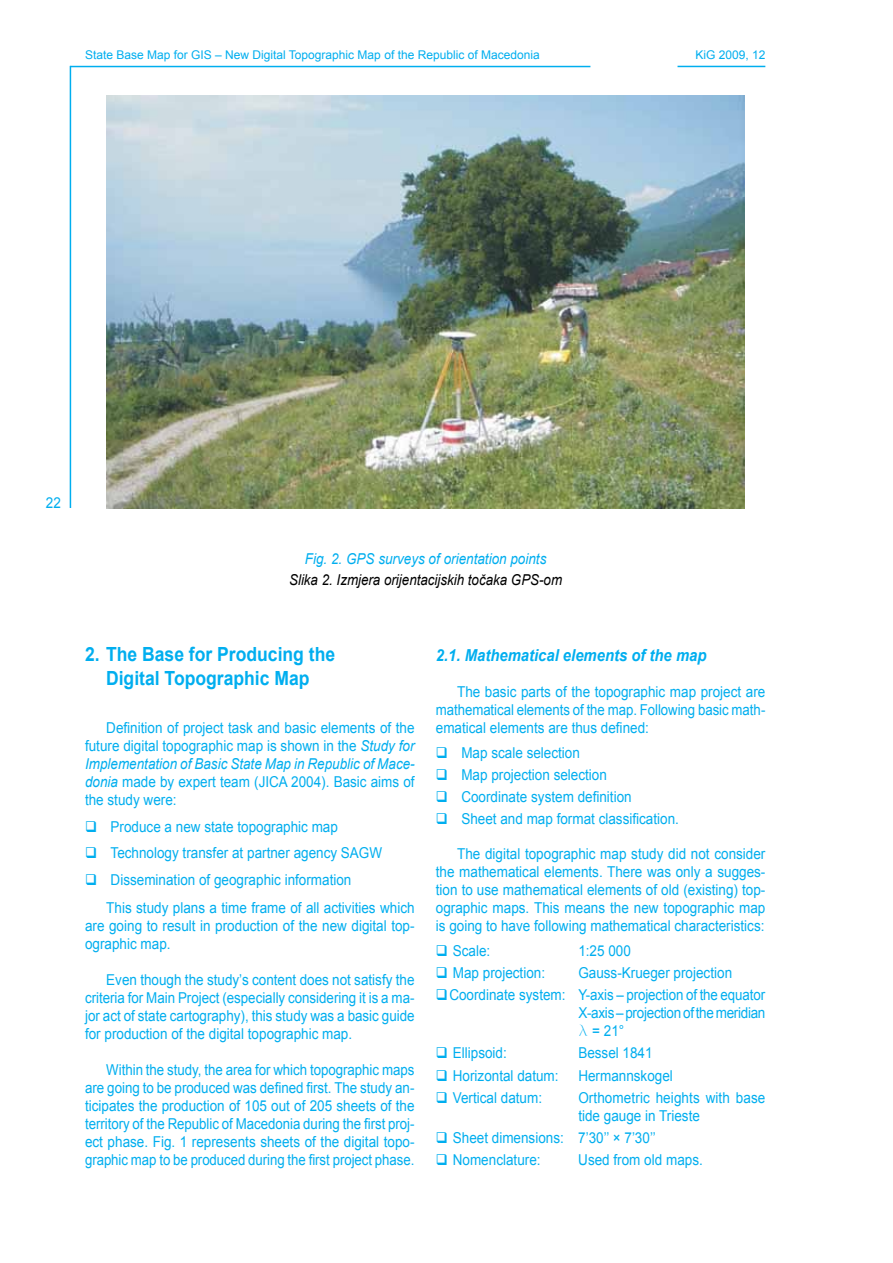
<style>
.page{position:relative;width:893px;height:1263px;background:#fff}
.page>*{position:absolute;margin:0;border:0;box-sizing:border-box;transform-origin:0 0}
.t1{font:700 19.5px/23.4px "Arial";color:#00aeef;text-align:center;scale:.9 1}
.t2{font:italic 700 16.5px "Arial";color:#00aeef;scale:.9 1}
.t3{font:15px/18px "Arial";color:#00aeef;text-align:justify;scale:.9 1}
.t4{font:15px/18px "Arial";color:#00aeef;text-align:justify;scale:.89 1}
.t5{font:italic 15px "Arial";color:#000;scale:.89 1}
.t6{font:italic 15px "Arial";color:#00aeef;scale:.9 1}
.t7{font:12px "Arial";color:#00aeef}
.s1{font-style:italic}
.s2{font-family:"Greek C"}
</style>
<div class="page">
<hr style="left:70px;top:66px;width:520px;height:1px;background:#00aeef">
<hr style="left:70px;top:66px;width:1px;height:442px;background:#00aeef">
<hr style="left:677px;top:66px;width:88px;height:1px;background:#00aeef">
<img style="left:106px;top:96px;width:638px;height:412px">
<p class="t7" style="left:85px;top:47px;width:456px">State Base Map for GIS – New Digital Topographic Map of the Republic of Macedonia</p>
<p class="t7" style="left:695px;top:47px;width:72px">KiG 2009, 12</p>
<p class="t3" style="left:46px;top:494px;width:18px">22</p>
<p class="t6" style="left:305px;top:549px;width:270px">Fig. 2. GPS surveys of orientation points</p>
<p class="t5" style="left:289px;top:570px;width:308px">Slika 2. Izmjera orijentacijskih točaka GPS-om</p>
<h1 class="t1" style="left:85px;top:643px;width:279px">2. The Base for Producing the<br>Digital Topographic Map</h1>
<p class="t3" style="left:85px;top:719px;width:368px;text-indent:21px">Definition of project task and basic elements of the future digital topographic map is shown in the <span class="s1">Study for Implementation of Basic State Map in Republic of Mace&shy;donia</span> made by expert team (JICA 2004). Basic aims of the study were:</p>
<p class="t3" style="left:85px;top:817px;width:282px">❑ Produce a new state topographic map</p>
<p class="t3" style="left:85px;top:844px;width:332px">❑ Technology transfer at partner agency SAGW</p>
<p class="t3" style="left:106px;top:865px;width:344px;line-height:28.3px;text-indent:-21px">❑ Dissemination of geographic information<br>This study plans a time frame of all activities which</p>
<p class="t3" style="left:85px;top:917px;width:368px">are going to result in production of the new digital top&shy;ographic map.</p>
<p class="t3" style="left:85px;top:971px;width:368px;text-indent:21px">Even though the study’s content does not satisfy the criteria for Main Project (especially considering it is a ma&shy;jor act of state cartography), this study was a basic guide for production of the digital topographic map.</p>
<p class="t4" style="left:85px;top:1061px;width:372px;text-indent:21px">Within the study, the area for which topographic maps are going to be produced was defined first. The study an&shy;ticipates the production of 105 out of 205 sheets of the territory of the Republic of Macedonia during the first proj&shy;ect phase. Fig. 1 represents sheets of the digital topo&shy;graphic map to be produced during the first project phase.</p>
<p class="t2" style="left:436px;top:645px;width:302px">2.1. Mathematical elements of the map</p>
<p class="t3" style="left:436px;top:683px;width:368px;text-indent:21px">The basic parts of the topographic map project are mathematical elements of the map. Following basic math&shy;ematical elements are thus defined:</p>
<p class="t3" style="left:436px;top:743px;width:162px">❑ Map scale selection</p>
<p class="t3" style="left:436px;top:766px;width:192px">❑ Map projection selection</p>
<p class="t3" style="left:436px;top:788px;width:219px">❑ Coordinate system definition</p>
<p class="t3" style="left:436px;top:810px;width:272px">❑ Sheet and map format classification.</p>
<p class="t3" style="left:436px;top:845px;width:368px;text-indent:21px">The digital topographic map study did not consider the mathematical elements. There was only a sugges&shy;tion to use mathematical elements of old (existing) top&shy;ographic maps. This means the new topographic map is going to have following mathematical characteristics:</p>
<p class="t3" style="left:436px;top:941px;width:62px">❑ Scale:</p>
<p class="t3" style="left:578px;top:941px;width:60px">1:25 000</p>
<p class="t3" style="left:436px;top:964px;width:123px">❑ Map projection:</p>
<p class="t3" style="left:578px;top:964px;width:172px">Gauss-Krueger projection</p>
<p class="t3" style="left:578px;top:986px;width:209px;text-indent:-143px">❑Coordinate system: Y-axis – projection of the equator X-axis – projection of the meridian <span class="s2">l</span> = 21°</p>
<p class="t3" style="left:436px;top:1044px;width:80px">❑ Ellipsoid:</p>
<p class="t3" style="left:578px;top:1044px;width:84px">Bessel 1841</p>
<p class="t3" style="left:436px;top:1066px;width:138px">❑ Horizontal datum:</p>
<p class="t3" style="left:578px;top:1066px;width:107px">Hermannskogel</p>
<p class="t3" style="left:436px;top:1089px;width:120px">❑ Vertical datum:</p>
<p class="t3" style="left:578px;top:1089px;width:209px">Orthometric heights with base tide gauge in Trieste</p>
<p class="t3" style="left:436px;top:1129px;width:246px">❑ Sheet dimensions: 7’30’’ × 7’30’’</p>
<p class="t3" style="left:436px;top:1151px;width:118px">❑ Nomenclature:</p>
<p class="t3" style="left:578px;top:1151px;width:140px">Used from old maps.</p>
</div>
